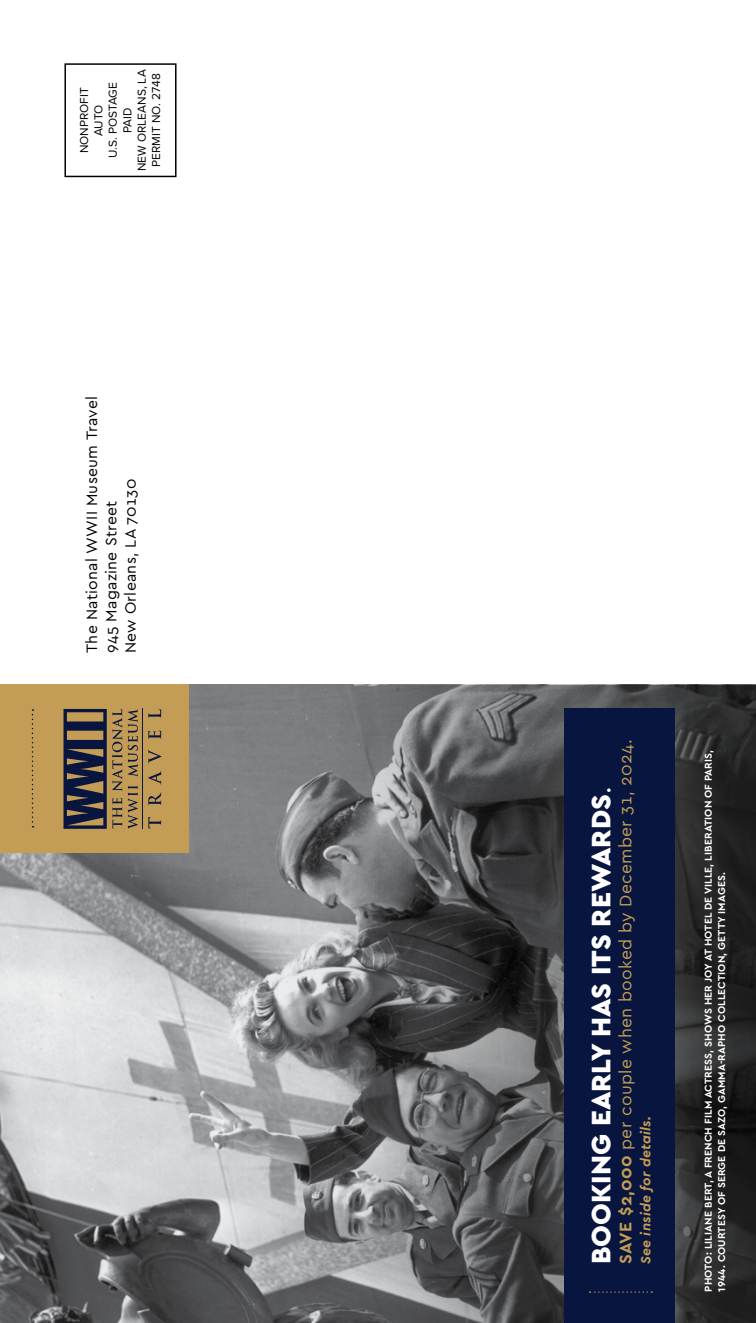
<style>
.page{position:relative;width:756px;height:1323px;background:#fff}
.page>*{position:absolute;margin:0;border:0;box-sizing:border-box;transform-origin:0 0}
.t1{font:900 28px "Cera Basic";color:#fff}
.t2{font:17.5px "Cera Basic";letter-spacing:.02em;color:#c39d56}
.t3{font:15.75px/19.2px "Cera Basic";letter-spacing:.02em;color:#000}
.t4{font:italic 700 14px "Cera Basic";letter-spacing:.02em;color:#c39d56}
.t5{font:11.9px/14.3px "Proxima Nova";color:#000;text-align:center}
.t6{font:700 10.5px/13.1px "Cera Basic";letter-spacing:.01em;color:#fff}
.s1{font-weight:700}
.s2{font-weight:400}
</style>
<div class="page">
<img style="left:0;top:685px;width:308px;height:638px">
<svg style="left:308px;top:685px;width:448px;height:638px;background:#626365"></svg>
<div style="left:64px;top:63px;width:113px;height:114px;border:1px solid #000"></div>
<div style="left:0;top:685px;width:189px;height:168px;background:#c39d56"></div>
<svg style="left:128px;top:709px;width:10px;height:120px"></svg>
<hr style="left:142px;top:709px;width:1px;height:120px;background:#08153f">
<svg style="left:148px;top:817px;width:13px;height:12px"></svg>
<svg style="left:148px;top:792px;width:13px;height:14px"></svg>
<svg style="left:148px;top:771px;width:13px;height:14px"></svg>
<svg style="left:148px;top:749px;width:13px;height:15px"></svg>
<svg style="left:148px;top:731px;width:13px;height:8px"></svg>
<svg style="left:148px;top:709px;width:13px;height:9px"></svg>
<svg style="left:63px;top:709px;width:59px;height:120px"></svg>
<svg style="left:32px;top:709px;width:2px;height:119px"></svg>
<div style="left:498px;top:642px;width:243px;height:681px;background:#fff;opacity:.2"></div>
<div style="left:564px;top:709px;width:111px;height:614px;background:#08153f"></div>
<svg style="left:590px;top:1292px;width:62px;height:1px"></svg>
<p class="t5" style="left:77px;top:171px;width:103px;rotate:-90deg">NONPROFIT<br>AUTO<br>U.S. POSTAGE<br>PAID<br>NEW ORLEANS, LA<br>PERMIT NO. 2748</p>
<h3 class="t3" style="left:82px;top:653px;width:258px;rotate:-90deg">The National WWII Museum Travel<br>945 Magazine Street<br>New Orleans, LA 70130</h3>
<h2 class="t2" style="left:615px;top:1264px;width:527px;rotate:-90deg"><span class="s1">SAVE $2,000</span> per couple when booked by December 31, 2024.</h2>
<h1 class="t1" style="left:585px;top:1264px;width:479px;rotate:-90deg">BOOKING EARLY HAS ITS REWARDS<span class="s2">.</span></h1>
<h3 class="t4" style="left:638px;top:1264px;width:149px;rotate:-90deg">See inside for details.</h3>
<p class="t6" style="left:702px;top:1292px;width:543px;rotate:-90deg">PHOTO: LILIANE BERT, A FRENCH FILM ACTRESS, SHOWS HER JOY AT HOTEL DE VILLE, LIBERATION OF PARIS,<br>1944. COURTESY OF SERGE DE SAZO, GAMMA-RAPHO COLLECTION, GETTY IMAGES.</p>
</div>
